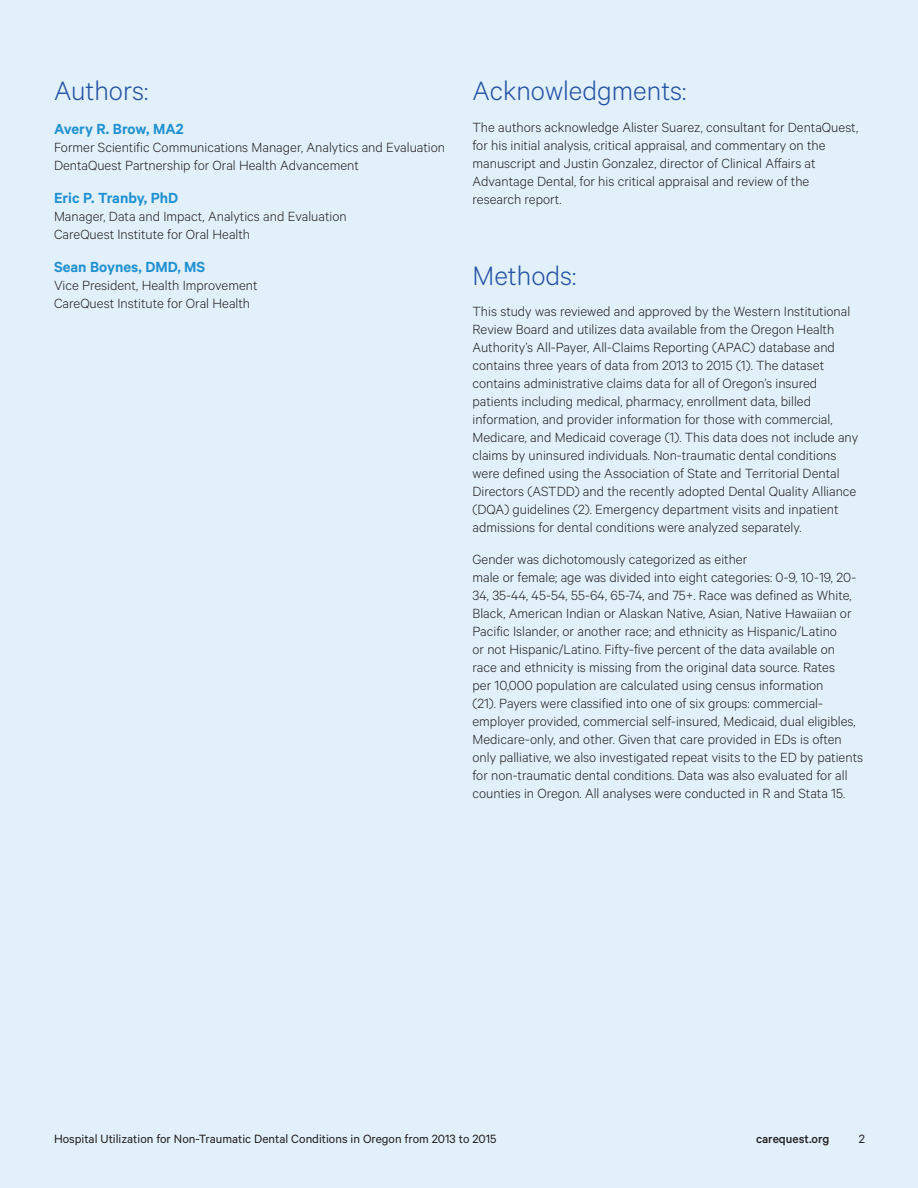
<style>
.page{position:relative;width:918px;height:1188px;background:#e1f0fa}
.page>*{position:absolute;margin:0;border:0;box-sizing:border-box;transform-origin:0 0}
.t1{font:300 30px "Calibre";color:#2451a3}
.t2{font:600 16.5px "Calibre";color:#2291d0}
.t3{font:300 15px/18px "Calibre";color:#231f20}
.t4{font:13.5px "Calibre";color:#231f20}
.t5{font:500 13.5px "Calibre";color:#231f20}
</style>
<div class="page">
<h1 class="t1" style="left:54px;top:74px;width:96px">Authors:</h1>
<p class="t2" style="left:54px;top:119px;width:131px">Avery R. Brow, MA2</p>
<p class="t3" style="left:54px;top:137px;width:393px">Former Scientific Communications Manager, Analytics and Evaluation<br>DentaQuest Partnership for Oral Health Advancement</p>
<p class="t2" style="left:54px;top:188px;width:126px">Eric P. Tranby, PhD</p>
<p class="t3" style="left:54px;top:207px;width:294px">Manager, Data and Impact, Analytics and Evaluation<br>CareQuest Institute for Oral Health</p>
<p class="t2" style="left:54px;top:257px;width:153px">Sean Boynes, DMD, MS</p>
<p class="t3" style="left:54px;top:276px;width:205px">Vice President, Health Improvement<br>CareQuest Institute for Oral Health</p>
<h1 class="t1" style="left:472px;top:74px;width:215px">Acknowledgments:</h1>
<p class="t3" style="left:472px;top:118px;width:387px">The authors acknowledge Alister Suarez, consultant for DentaQuest, for his initial analysis, critical appraisal, and commentary on the manuscript and Justin Gonzalez, director of Clinical Affairs at Advantage Dental, for his critical appraisal and review of the research report.</p>
<h1 class="t1" style="left:472px;top:258px;width:105px">Methods:</h1>
<p class="t3" style="left:472px;top:302px;width:387px">This study was reviewed and approved by the Western Institutional Review Board and utilizes data available from the Oregon Health Authority’s All-Payer, All-Claims Reporting (APAC) database and contains three years of data from 2013 to 2015 (1). The dataset contains administrative claims data for all of Oregon’s insured patients including medical, pharmacy, enrollment data, billed information, and provider information for those with commercial, Medicare, and Medicaid coverage (1). This data does not include any claims by uninsured individuals. Non-traumatic dental conditions were defined using the Association of State and Territorial Dental Directors (ASTDD) and the recently adopted Dental Quality Alliance (DQA) guidelines (2). Emergency department visits and inpatient admissions for dental conditions were analyzed separately.</p>
<p class="t3" style="left:472px;top:550px;width:392px">Gender was dichotomously categorized as either<br>male or female; age was divided into eight categories: 0-9, 10-19, 20- 34, 35-44, 45-54, 55-64, 65-74, and 75+. Race was defined as White, Black, American Indian or Alaskan Native, Asian, Native Hawaiian or Pacific Islander, or another race; and ethnicity as Hispanic/Latino<br>or not Hispanic/Latino. Fifty-five percent of the data available on<br>race and ethnicity is missing from the original data source. Rates<br>per 10,000 population are calculated using census information<br>(21). Payers were classified into one of six groups: commercial&shy;employer provided, commercial self-insured, Medicaid, dual eligibles, Medicare-only, and other. Given that care provided in EDs is often only palliative, we also investigated repeat visits to the ED by patients for non-traumatic dental conditions. Data was also evaluated for all counties in Oregon. All analyses were conducted in R and Stata 15.</p>
<p class="t4" style="left:54px;top:1131px;width:444px">Hospital Utilization for Non-Traumatic Dental Conditions in Oregon from 2013 to 2015</p>
<p class="t5" style="left:756px;top:1131px;width:75px">carequest.org</p>
<p class="t4" style="left:859px;top:1131px;width:8px">2</p>
</div>
